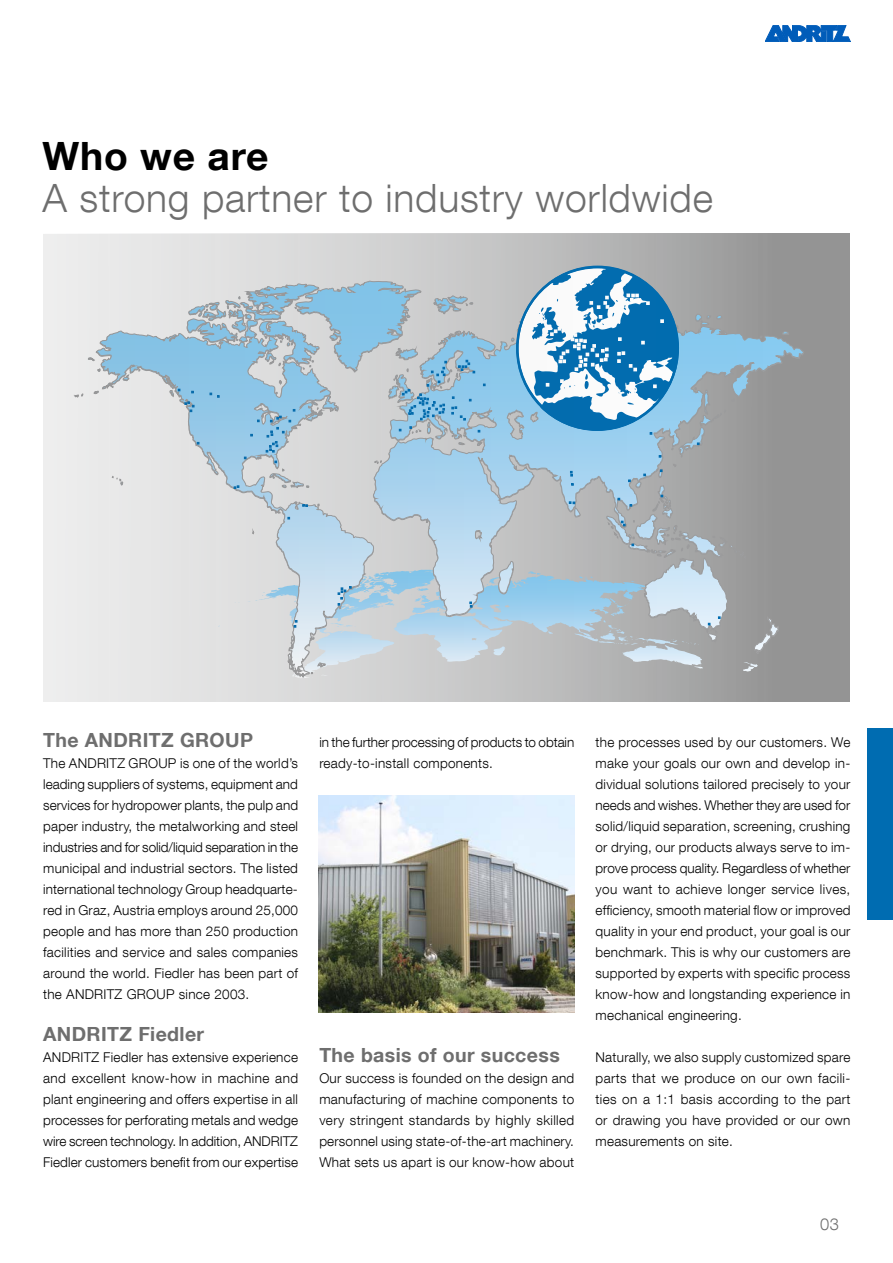
<style>
.page{position:relative;width:893px;height:1263px;background:#fff}
.page>*{position:absolute;margin:0;border:0;box-sizing:border-box;transform-origin:0 0}
.t1{font:300 39px "Helvetica Neue LT Com";letter-spacing:.02em;color:#6e6e6e}
.t2{font:700 39px "Helvetica Neue LT Com";letter-spacing:.02em;color:#000}
.t3{font:700 19.5px "Helvetica Neue LT Com";letter-spacing:.02em;color:#6e6e6e}
.t4{font:300 16.5px "Helvetica Neue LT Com";color:#6e6e6e}
.t5{font:300 13.5px/21px "Helvetica Neue LT Com";letter-spacing:.02em;color:#000;text-align:justify}
.t6{font:300 13.5px/21px "Helvetica Neue LT Com";letter-spacing:-.005em;color:#000}
</style>
<div class="page">
<svg style="left:765px;top:26px;width:85px;height:16px"></svg>
<div style="left:43px;top:234px;width:807px;height:468px;background:#949494"></div>
<svg style="left:43px;top:234px;width:729px;height:468px;background:#b9c9d3"></svg>
<img style="left:319px;top:796px;width:255px;height:216px">
<div style="left:867px;top:728px;width:26px;height:191px;background:#006cb1"></div>
<h1 class="t2" style="left:43px;top:132px;width:227px">Who we are</h1>
<h1 class="t1" style="left:43px;top:174px;width:672px">A strong partner to industry worldwide</h1>
<h2 class="t3" style="left:43px;top:728px;width:211px">The ANDRITZ GROUP</h2>
<p class="t5" style="left:43px;top:752px;width:256px">The ANDRITZ GROUP is one of the world’s leading suppliers of systems, equipment and services for hydropower plants, the pulp and paper industry, the metalworking and steel industries and for solid/liquid separation in the municipal and industrial sectors. The listed international technology Group headquarte&shy;red in Graz, Austria employs around 25,000 people and has more than 250 production facilities and service and sales companies around the world. Fiedler has been part of the ANDRITZ GROUP since 2003.</p>
<h2 class="t3" style="left:43px;top:1022px;width:163px">ANDRITZ Fiedler</h2>
<p class="t5" style="left:43px;top:1046px;width:257px">ANDRITZ Fiedler has extensive experience and excellent know-how in machine and plant engineering and offers expertise in all processes for perforating metals and wedge wire screen technology. In addition, ANDRITZ Fiedler customers benefit from our expertise</p>
<p class="t6" style="left:319px;top:731px;width:256px">in the further processing of products to obtain ready-to-install components.</p>
<h2 class="t3" style="left:319px;top:1043px;width:242px">The basis of our success</h2>
<p class="t5" style="left:319px;top:1067px;width:256px">Our success is founded on the design and manufacturing of machine components to very stringent standards by highly skilled personnel using state-of-the-art machinery.<br>What sets us apart is our know-how about</p>
<p class="t5" style="left:595px;top:731px;width:257px">the processes used by our customers. We make your goals our own and develop in&shy;dividual solutions tailored precisely to your needs and wishes. Whether they are used for solid/liquid separation, screening, crushing or drying, our products always serve to im&shy;prove process quality. Regardless of whether you want to achieve longer service lives, efficiency, smooth material flow or improved quality in your end product, your goal is our benchmark. This is why our customers are supported by experts with specific process know-how and longstanding experience in mechanical engineering.</p>
<p class="t5" style="left:595px;top:1047px;width:256px">Naturally, we also supply customized spare parts that we produce on our own facili&shy;ties on a 1:1 basis according to the part or drawing you have provided or our own measurements on site.</p>
<p class="t4" style="left:820px;top:1214px;width:20px">03</p>
</div>
